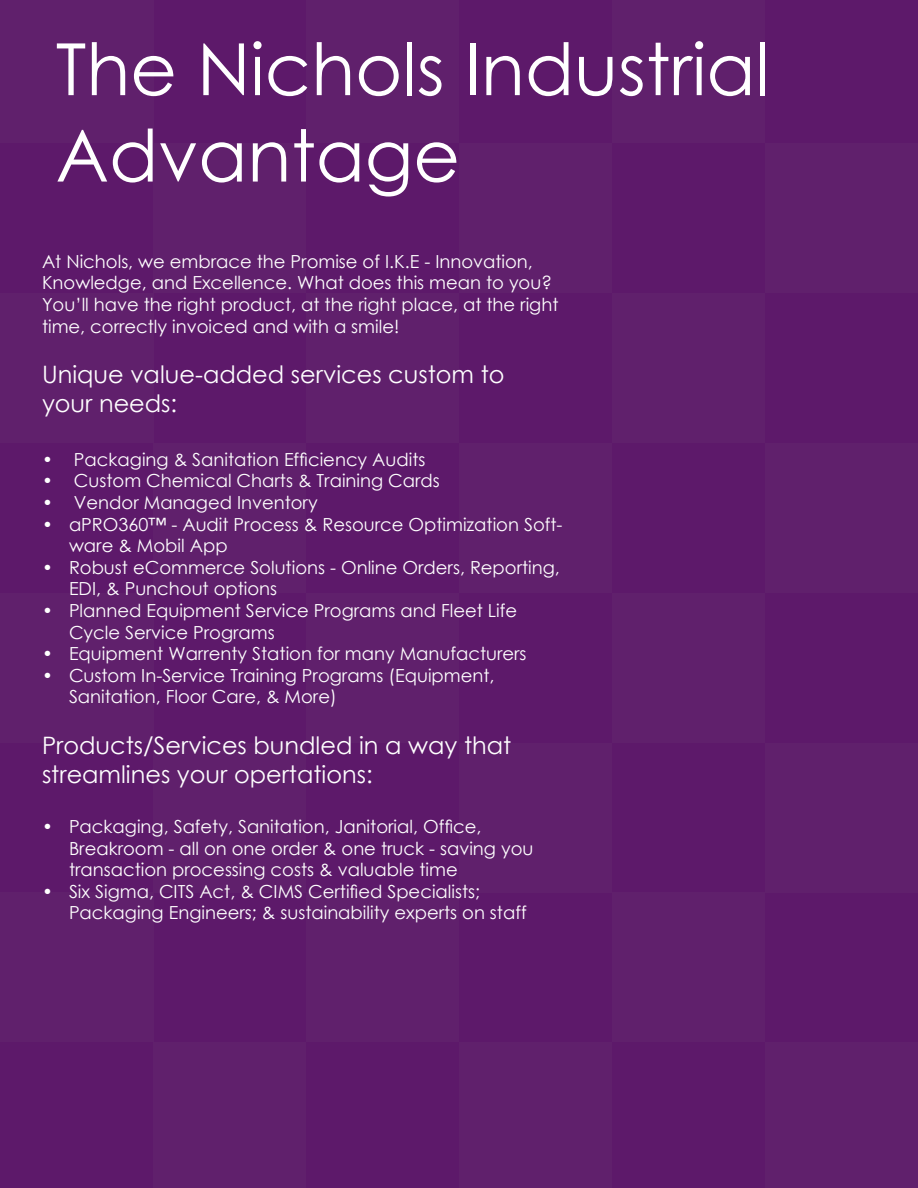
<style>
.page{position:relative;width:918px;height:1188px;background:#5d196a}
.page>*{position:absolute;margin:0;border:0;box-sizing:border-box;transform-origin:0 0}
.t1{font:72px/86.4px "Century Gothic";color:#fff}
.t2{font:24px/28.8px "Century Gothic";color:#fff}
.t3{font:18px/21.6px "Century Gothic";color:#fff}
</style>
<div class="page">
<div style="left:0;top:0;width:153px;height:143px;background:#60206c"></div>
<div style="left:0;top:293px;width:153px;height:150px;background:#60206c"></div>
<div style="left:0;top:593px;width:153px;height:150px;background:#60206c"></div>
<div style="left:0;top:892px;width:153px;height:150px;background:#60206c"></div>
<div style="left:153px;top:143px;width:153px;height:150px;background:#60206c"></div>
<div style="left:153px;top:443px;width:153px;height:150px;background:#60206c"></div>
<div style="left:153px;top:743px;width:153px;height:150px;background:#60206c"></div>
<div style="left:153px;top:1042px;width:153px;height:146px;background:#60206c"></div>
<div style="left:306px;top:0;width:153px;height:143px;background:#60206c"></div>
<div style="left:306px;top:293px;width:153px;height:150px;background:#60206c"></div>
<div style="left:306px;top:593px;width:153px;height:150px;background:#60206c"></div>
<div style="left:306px;top:892px;width:153px;height:150px;background:#60206c"></div>
<div style="left:459px;top:143px;width:153px;height:150px;background:#60206c"></div>
<div style="left:459px;top:443px;width:153px;height:150px;background:#60206c"></div>
<div style="left:459px;top:743px;width:153px;height:150px;background:#60206c"></div>
<div style="left:459px;top:1042px;width:153px;height:146px;background:#60206c"></div>
<div style="left:612px;top:0;width:153px;height:143px;background:#60206c"></div>
<div style="left:612px;top:293px;width:153px;height:150px;background:#60206c"></div>
<div style="left:612px;top:593px;width:153px;height:150px;background:#60206c"></div>
<div style="left:612px;top:892px;width:153px;height:150px;background:#60206c"></div>
<div style="left:765px;top:143px;width:153px;height:150px;background:#60206c"></div>
<div style="left:765px;top:443px;width:153px;height:150px;background:#60206c"></div>
<div style="left:765px;top:743px;width:153px;height:150px;background:#60206c"></div>
<div style="left:765px;top:1042px;width:153px;height:146px;background:#60206c"></div>
<h1 class="t1" style="left:56px;top:25px;width:716px">The Nichols Industrial<br>Advantage</h1>
<p class="t3" style="left:42px;top:250px;width:518px">At Nichols, we embrace the Promise of I.K.E - Innovation, Knowledge, and Excellence. What does this mean to you?<br>You’ll have the right product, at the right place, at the right time, correctly invoiced and with a smile!</p>
<h2 class="t2" style="left:42px;top:360px;width:464px">Unique value-added services custom to your needs:</h2>
<p class="t3" style="left:42px;top:448px;width:385px">• Packaging &amp; Sanitation Efficiency Audits</p>
<p class="t3" style="left:42px;top:470px;width:399px">• Custom Chemical Charts &amp; Training Cards</p>
<p class="t3" style="left:42px;top:491px;width:277px">• Vendor Managed Inventory</p>
<p class="t3" style="left:69px;top:513px;width:495px;text-indent:-27px">• aPRO360™ - Audit Process &amp; Resource Optimization Soft&shy;ware &amp; Mobil App</p>
<p class="t3" style="left:69px;top:556px;width:492px;text-indent:-27px">• Robust eCommerce Solutions - Online Orders, Reporting,<br>EDI, &amp; Punchout options</p>
<p class="t3" style="left:69px;top:599px;width:450px;text-indent:-27px">• Planned Equipment Service Programs and Fleet Life<br>Cycle Service Programs</p>
<p class="t3" style="left:42px;top:643px;width:486px">• Equipment Warrenty Station for many Manufacturers</p>
<p class="t3" style="left:69px;top:664px;width:427px;text-indent:-27px">• Custom In-Service Training Programs (Equipment,<br>Sanitation, Floor Care, &amp; More)</p>
<h2 class="t2" style="left:42px;top:730px;width:471px">Products/Services bundled in a way that streamlines your opertations:</h2>
<p class="t3" style="left:69px;top:815px;width:466px;text-indent:-27px">• Packaging, Safety, Sanitation, Janitorial, Office,<br>Breakroom - all on one order &amp; one truck - saving you transaction processing costs &amp; valuable time</p>
<p class="t3" style="left:69px;top:880px;width:459px;text-indent:-27px">• Six Sigma, CITS Act, &amp; CIMS Certified Specialists;<br>Packaging Engineers; &amp; sustainability experts on staff</p>
</div>
